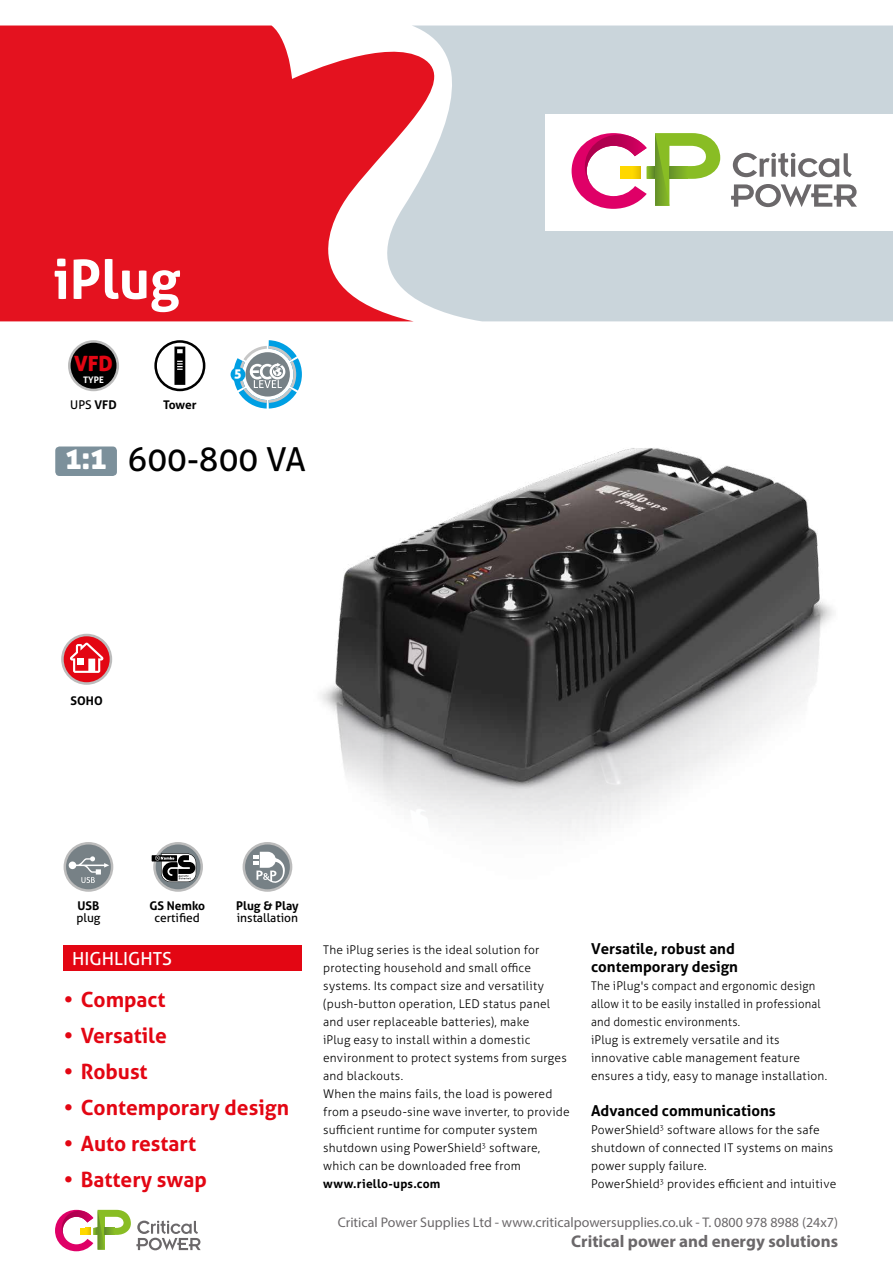
<style>
.page{position:relative;width:893px;height:1263px;background:#fff}
.page>*{position:absolute;margin:0;border:0;box-sizing:border-box;transform-origin:0 0}
.t1{font:700 54px "Aller";color:#fff}
.t2{font:33px "Aller";color:#000}
.t3{font:700 21px "Aller";color:#e30613}
.t4{font:21px "Aller Display";color:#e30613}
.t5{font:18px "Aller";color:#fff}
.t6{font:700 16.95px "Myriad Pro";color:#6b686a}
.t7{font:700 15px/18px "Aller";color:#000}
.t8{font:13.95px "Myriad Pro";color:#6b686a}
.t9{font:13.05px "Aller Display";color:#fff}
.t10{font:300 12px/18px "Aller";letter-spacing:.015em;color:#000}
.t11{font:300 12px/18px "Aller";letter-spacing:.015em;color:#000;scale:.95 1}
.t12{font:700 12px "Aller";color:#000}
.t13{font:12px "Aller";color:#000}
.t14{font:700 9px "Aller";color:#fff}
.s1{font-weight:700}
.s2{font-family:"Aller Display";font-size:30px;color:#fff}
</style>
<div class="page">
<div style="left:462px;top:26px;width:431px;height:295px;background:#cad5db"></div>
<svg style="left:0;top:26px;width:462px;height:295px;background:#e5414c"></svg>
<div style="left:55px;top:446px;width:62px;height:30px;background:#7c909b;border-radius:4px"></div>
<svg style="left:64px;top:842px;width:49px;height:50px"></svg>
<div style="left:66px;top:844px;width:45px;height:45px;background:#778186;border-radius:50%"></div>
<svg style="left:69px;top:856px;width:40px;height:27px"></svg>
<svg style="left:153px;top:842px;width:50px;height:50px"></svg>
<div style="left:156px;top:844px;width:44px;height:45px;background:#778186;border-radius:50%"></div>
<div style="left:152px;top:855px;width:25px;height:6px;background:#000"></div>
<svg style="left:155px;top:853px;width:41px;height:29px"></svg>
<svg style="left:243px;top:842px;width:49px;height:50px"></svg>
<div style="left:245px;top:844px;width:45px;height:45px;background:#778186;border-radius:50%"></div>
<svg style="left:253px;top:852px;width:32px;height:31px"></svg>
<svg style="left:61px;top:634px;width:51px;height:51px"></svg>
<div style="left:64px;top:636px;width:46px;height:46px;background:#e30613;border-radius:50%"></div>
<svg style="left:70px;top:643px;width:34px;height:30px"></svg>
<div style="left:77px;top:659px;width:7px;height:6px;background:#fff"></div>
<svg style="left:233px;top:340px;width:69px;height:69px"></svg>
<div style="left:231px;top:367px;width:14px;height:15px;background:#009fe3;border-radius:50%"></div>
<svg style="left:68px;top:340px;width:51px;height:51px"></svg>
<div style="left:71px;top:343px;width:46px;height:46px;background:#000;border-radius:50%"></div>
<svg style="left:154px;top:340px;width:51px;height:51px"></svg>
<svg style="left:55px;top:1210px;width:146px;height:41px"></svg>
<div style="left:545px;top:115px;width:348px;height:116px;background:#fff"></div>
<svg style="left:731px;top:184px;width:126px;height:23px"></svg>
<svg style="left:733px;top:153px;width:119px;height:24px"></svg>
<svg style="left:572px;top:133px;width:148px;height:76px"></svg>
<img style="left:321px;top:448px;width:513px;height:384px">
<div style="left:64px;top:945px;width:238px;height:26px;background:#e30613"></div>
<h1 class="t1" style="left:53px;top:246px;width:129px">iPlug</h1>
<h3 class="t4" style="left:74px;top:350px;width:40px">VFD</h3>
<p class="t14" style="left:83px;top:374px;width:22px">TYPE</p>
<p class="t13" style="left:70px;top:397px;width:48px">UPS <span class="s1">VFD</span></p>
<p class="t12" style="left:163px;top:397px;width:35px">Tower</p>
<p class="t9" style="left:234px;top:365px;width:9px">5</p>
<h2 class="t2" style="left:66px;top:439px;width:242px"><span class="s2">1:1</span> 600-800 VA</h2>
<p class="t12" style="left:71px;top:694px;width:34px">SOHO</p>
<p class="t12" style="left:77px;top:898px;width:23px">USB</p>
<p class="t13" style="left:76px;top:910px;width:26px">plug</p>
<p class="t12" style="left:149px;top:898px;width:57px">GS Nemko</p>
<p class="t13" style="left:155px;top:910px;width:47px">certified</p>
<p class="t12" style="left:236px;top:898px;width:64px">Plug &amp; Play</p>
<p class="t13" style="left:237px;top:910px;width:63px">installation</p>
<h3 class="t5" style="left:72px;top:947px;width:101px">HIGHLIGHTS</h3>
<h3 class="t3" style="left:64px;top:986px;width:103px">• Compact</h3>
<h3 class="t3" style="left:64px;top:1022px;width:105px">• Versatile</h3>
<h3 class="t3" style="left:64px;top:1058px;width:85px">• Robust</h3>
<h3 class="t3" style="left:64px;top:1094px;width:227px">• Contemporary design</h3>
<h3 class="t3" style="left:64px;top:1130px;width:134px">• Auto restart</h3>
<h3 class="t3" style="left:64px;top:1166px;width:144px">• Battery swap</h3>
<p class="t10" style="left:323px;top:941px;width:248px">The iPlug series is the ideal solution for protecting household and small office systems. Its compact size and versatility (push-button operation, LED status panel and user replaceable batteries), make<br>iPlug easy to install within a domestic environment to protect systems from surges and blackouts.<br>When the mains fails, the load is powered from a pseudo-sine wave inverter, to provide sufficient runtime for computer system shutdown using PowerShield<sup>3</sup> software, which can be downloaded free from</p>
<p class="t12" style="left:323px;top:1176px;width:119px">www.riello-ups.com</p>
<p class="t7" style="left:591px;top:940px;width:148px">Versatile, robust and contemporary design</p>
<p class="t11" style="left:591px;top:977px;width:250px">The iPlug's compact and ergonomic design allow it to be easily installed in professional and domestic environments.<br>iPlug is extremely versatile and its innovative cable management feature ensures a tidy, easy to manage installation.</p>
<p class="t7" style="left:591px;top:1102px;width:186px">Advanced communications</p>
<p class="t10" style="left:591px;top:1121px;width:247px">PowerShield<sup>3</sup> software allows for the safe shutdown of connected IT systems on mains power supply failure.<br>PowerShield<sup>3</sup> provides efficient and intuitive</p>
<p class="t8" style="left:338px;top:1213px;width:502px">Critical Power Supplies Ltd - www.criticalpowersupplies.co.uk - T. 0800 978 8988 (24x7)</p>
<h3 class="t6" style="left:571px;top:1230px;width:268px">Critical power and energy solutions</h3>
</div>
